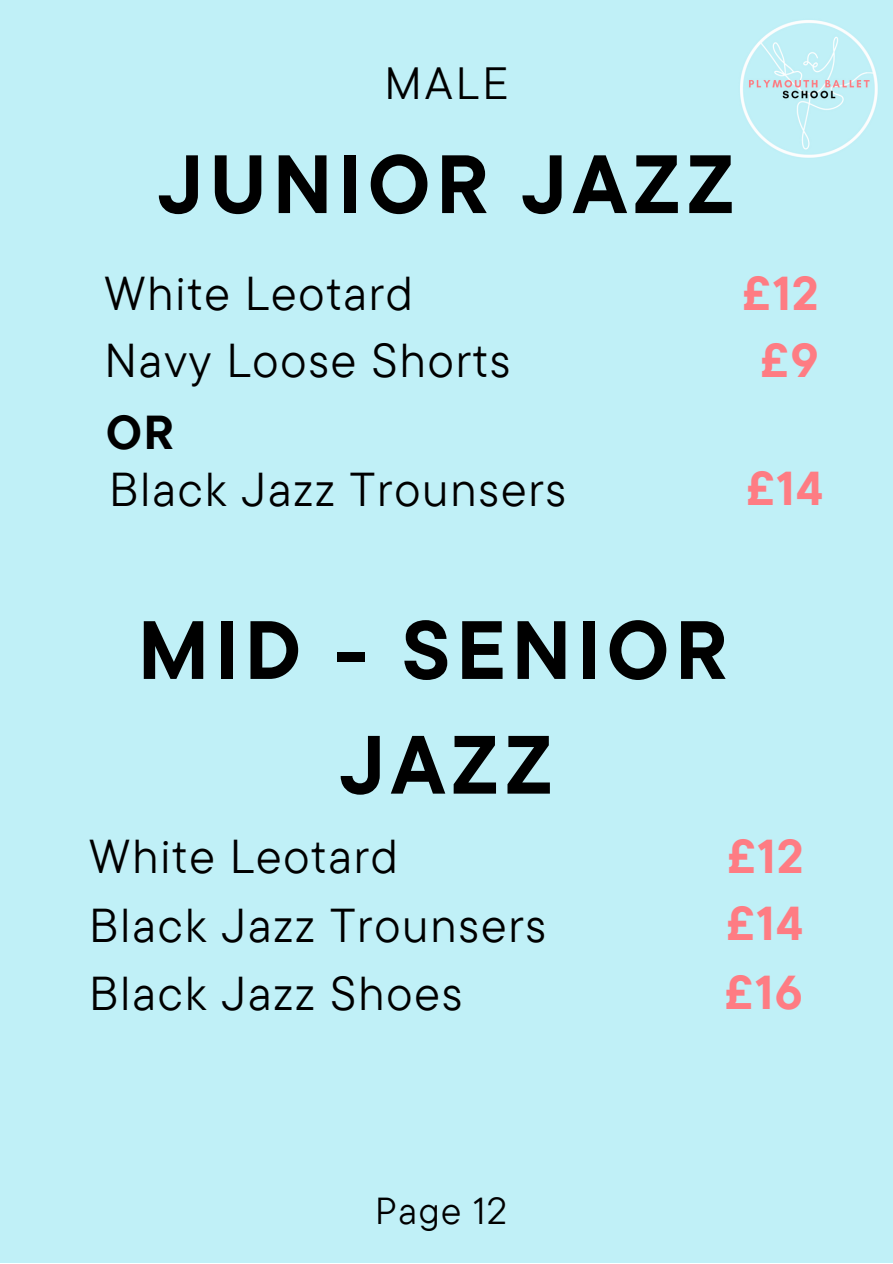
<style>
.page{position:relative;width:893px;height:1264px;background:#fff}
.page>*{position:absolute;margin:0;border:0;box-sizing:border-box;transform-origin:0 0}
.t1{font:700 82.5px "TT Commons Pro";letter-spacing:.075em;color:#000}
.t2{font:47.4px "TT Commons Pro";letter-spacing:.04em;color:#000}
.t3{font:700 47.4px "TT Commons Pro";letter-spacing:.04em;color:#fe7c83}
.t4{font:700 47.4px "TT Commons Pro";color:#000}
.t5{font:45px "TT Commons Pro";color:#000}
.t6{font:37.5px "TT Commons Pro";letter-spacing:.04em;color:#000}
</style>
<div class="page">
<div style="left:0;top:0;width:892px;height:1262px;background:#c0f0f7"></div>
<img style="left:740px;top:20px;width:138px;height:138px">
<p class="t5" style="left:384px;top:54px;width:125px">MALE</p>
<p class="t1" style="left:158px;top:130px;width:577px">JUNIOR JAZZ</p>
<p class="t2" style="left:104px;top:262px;width:310px">White Leotard</p>
<p class="t2" style="left:104px;top:329px;width:407px">Navy Loose Shorts</p>
<p class="t4" style="left:106px;top:401px;width:69px">OR</p>
<p class="t3" style="left:742px;top:262px;width:77px">£12</p>
<p class="t3" style="left:760px;top:329px;width:59px">£9</p>
<p class="t2" style="left:109px;top:459px;width:458px">Black Jazz Trounsers</p>
<p class="t3" style="left:746px;top:457px;width:78px">£14</p>
<p class="t1" style="left:138px;top:596px;width:591px">MID - SENIOR</p>
<p class="t1" style="left:340px;top:711px;width:214px">JAZZ</p>
<p class="t2" style="left:89px;top:825px;width:310px">White Leotard</p>
<p class="t3" style="left:727px;top:825px;width:77px">£12</p>
<p class="t2" style="left:89px;top:894px;width:458px">Black Jazz Trounsers</p>
<p class="t3" style="left:726px;top:892px;width:78px">£14</p>
<p class="t2" style="left:89px;top:963px;width:374px">Black Jazz Shoes</p>
<p class="t3" style="left:724px;top:961px;width:79px">£16</p>
<p class="t6" style="left:375px;top:1186px;width:133px">Page 12</p>
</div>
